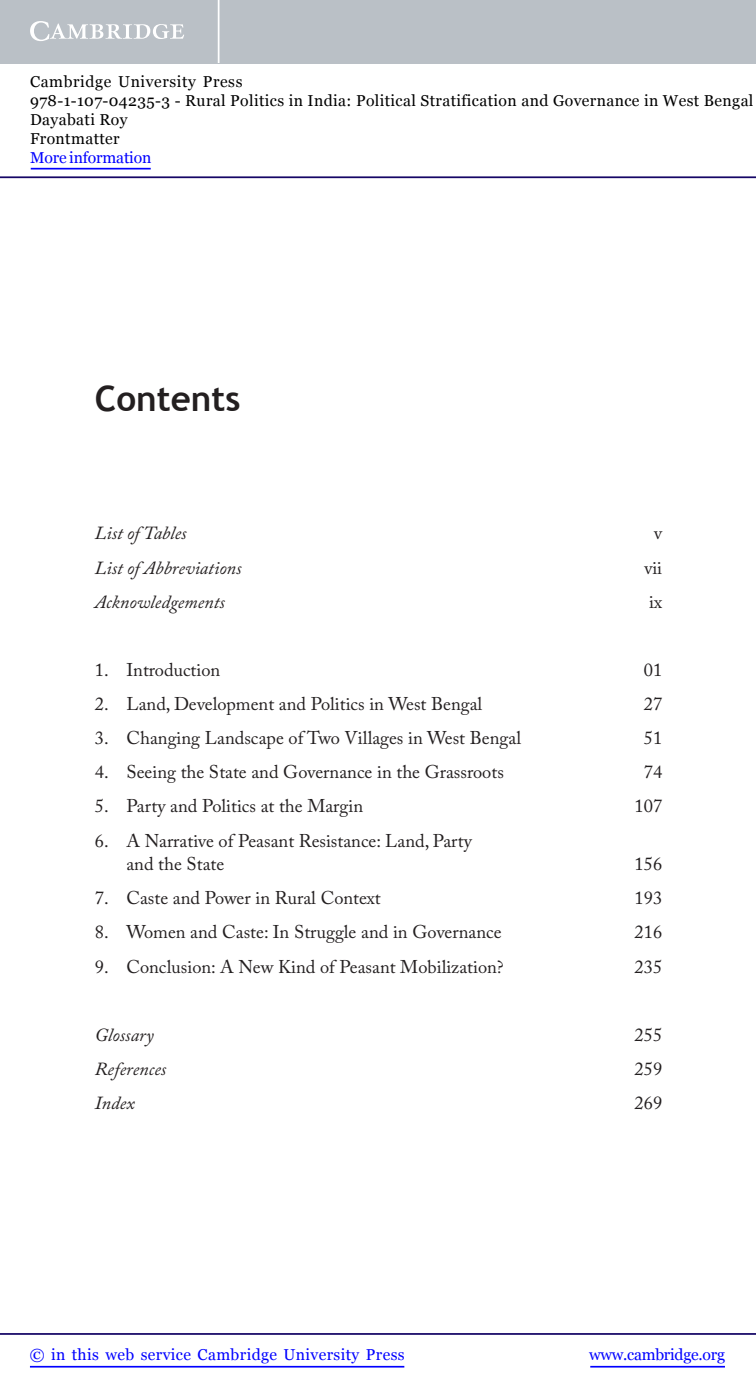
<style>
.page{position:relative;width:756px;height:1392px;background:#fff}
.page>*{position:absolute;margin:0;border:0;box-sizing:border-box;transform-origin:0 0}
.Content-head{font:700 35px "Trebuchet MS";color:#231f20}
.t1{font:18.38px/23.6px "Adobe Caslon Pro";color:#231f20}
.t2{font:italic 18.38px "Adobe Caslon Pro";color:#231f20}
.t3{font:15.75px/18.9px "Georgia";letter-spacing:.025em;color:#000}
.t4{font:15.75px "Georgia";letter-spacing:.025em;color:#00f}
.t5{font:15.75px "Georgia";letter-spacing:-.015em;color:#00f}
.t6{font:15.75px "Georgia";letter-spacing:-.01em;color:#00f}
</style>
<div class="page">
<hr style="left:590px;top:1366px;width:135px;height:1px;background:#00f">
<hr style="left:0;top:1333px;width:756px;height:2px;background:#150666">
<hr style="left:30px;top:1366px;width:374px;height:1px;background:#00f">
<div style="left:0;top:0;width:756px;height:63px;background:#bac0c6"></div>
<svg style="left:30px;top:21px;width:154px;height:20px"></svg>
<hr style="left:218px;top:0;width:1px;height:63px;background:#fff">
<hr style="left:0;top:176px;width:756px;height:2px;background:#150666">
<hr style="left:31px;top:168px;width:120px;height:1px;background:#00f">
<p class="t3" style="left:30px;top:72px;width:725px">Cambridge University Press<br>978-1-107-04235-3 - Rural Politics in India: Political Stratification and Governance in West Bengal Dayabati Roy<br>Frontmatter</p>
<p class="t6" style="left:30px;top:148px;width:123px">More information</p>
<p class="Content-head" style="left:95px;top:376px;width:147px">Contents</p>
<p class="t2" style="left:95px;top:522px;width:93px">List of Tables</p>
<p class="t1" style="left:654px;top:521px;width:9px">v</p>
<p class="t2" style="left:95px;top:556px;width:148px">List of Abbreviations</p>
<p class="t1" style="left:644px;top:555px;width:19px">vii</p>
<p class="t2" style="left:95px;top:590px;width:131px">Acknowledgements</p>
<p class="t1" style="left:649px;top:589px;width:14px">ix</p>
<p class="t1" style="left:95px;top:658px;width:127px">1. Introduction</p>
<p class="t1" style="left:643px;top:658px;width:20px">01</p>
<p class="t1" style="left:95px;top:692px;width:389px">2. Land, Development and Politics in West Bengal</p>
<p class="t1" style="left:643px;top:692px;width:20px">27</p>
<p class="t1" style="left:95px;top:726px;width:427px">3. Changing Landscape of Two Villages in West Bengal</p>
<p class="t1" style="left:643px;top:726px;width:20px">51</p>
<p class="t1" style="left:95px;top:760px;width:410px">4. Seeing the State and Governance in the Grassroots</p>
<p class="t1" style="left:643px;top:760px;width:20px">74</p>
<p class="t1" style="left:95px;top:794px;width:270px">5. Party and Politics at the Margin</p>
<p class="t1" style="left:634px;top:794px;width:29px">107</p>
<p class="t1" style="left:126px;top:828px;width:347px;text-indent:-32px">6. A Narrative of Peasant Resistance: Land, Party and the State</p>
<p class="t1" style="left:634px;top:852px;width:29px">156</p>
<p class="t1" style="left:95px;top:886px;width:287px">7. Caste and Power in Rural Context</p>
<p class="t1" style="left:634px;top:886px;width:29px">193</p>
<p class="t1" style="left:95px;top:920px;width:408px">8. Women and Caste: In Struggle and in Governance</p>
<p class="t1" style="left:634px;top:920px;width:29px">216</p>
<p class="t1" style="left:95px;top:954px;width:410px">9. Conclusion: A New Kind of Peasant Mobilization?</p>
<p class="t1" style="left:634px;top:954px;width:29px">235</p>
<p class="t2" style="left:95px;top:1024px;width:60px">Glossary</p>
<p class="t1" style="left:634px;top:1022px;width:29px">255</p>
<p class="t2" style="left:95px;top:1058px;width:73px">References</p>
<p class="t1" style="left:634px;top:1057px;width:29px">259</p>
<p class="t2" style="left:95px;top:1092px;width:41px">Index</p>
<p class="t1" style="left:634px;top:1091px;width:29px">269</p>
<p class="t4" style="left:30px;top:1345px;width:376px">© in this web service Cambridge University Press</p>
<p class="t5" style="left:589px;top:1345px;width:137px">www.cambridge.org</p>
</div>
